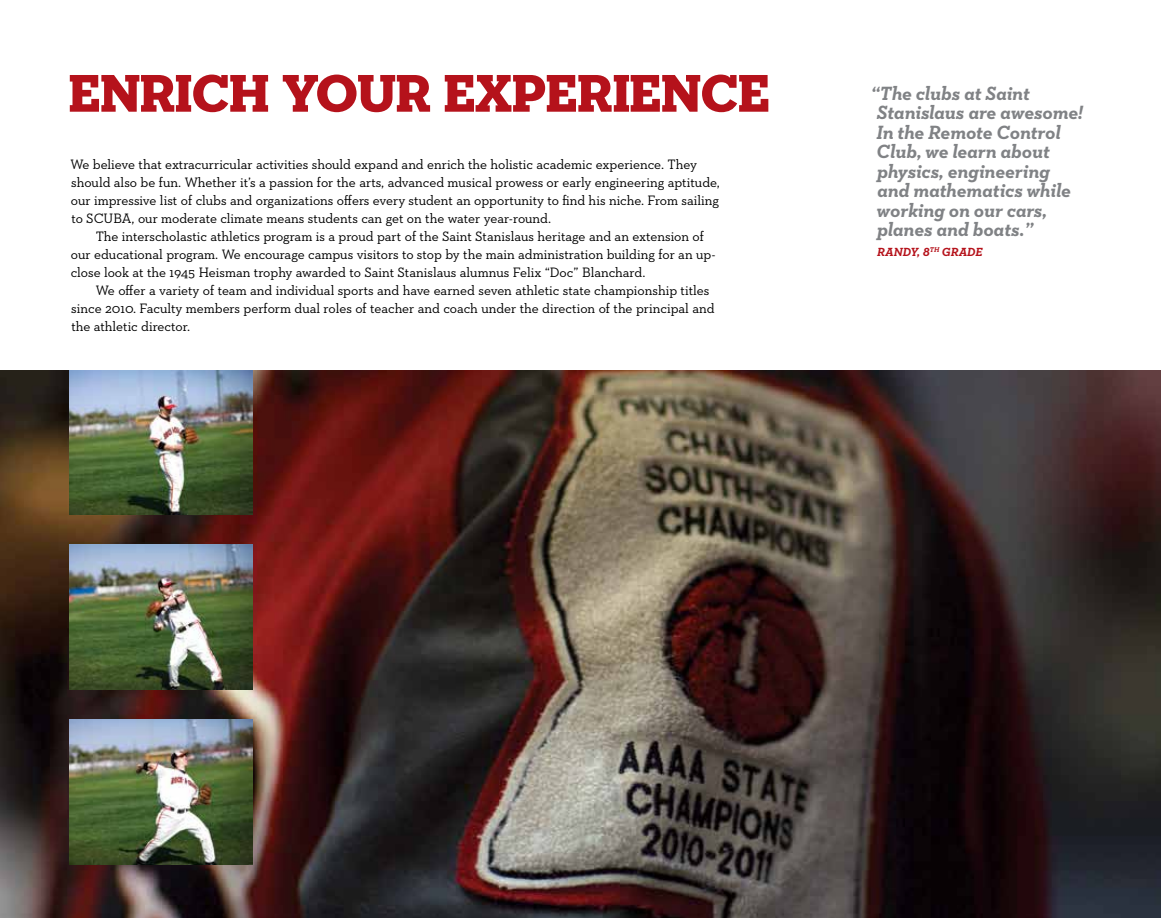
<style>
.page{position:relative;width:1161px;height:918px;background:#fff}
.page>*{position:absolute;margin:0;border:0;box-sizing:border-box;transform-origin:0 0}
.t1{font:54px "Neutraface Slab Display Titling";color:#b5121b}
.t2{font:italic 700 19.5px/19.5px "Neutraface Slab Text";letter-spacing:-.005em;color:#808285}
.t3{font:13.8px/18px "Neutraface Slab Text";letter-spacing:-.005em;color:#000}
.t4{font:italic 700 12px "Neutraface Slab Text";letter-spacing:.01em;color:#b5121b}
</style>
<div class="page">
<img style="left:0;top:371px;width:1161px;height:547px">
<img style="left:69px;top:719px;width:184px;height:145px">
<img style="left:69px;top:544px;width:184px;height:146px">
<img style="left:69px;top:371px;width:184px;height:144px">
<h1 class="t1" style="left:69px;top:59px;width:702px">ENRICH YOUR EXPERIENCE</h1>
<h2 class="t2" style="left:871px;top:83px;width:214px">“The clubs at Saint<br>Stanislaus are awesome!<br>In the Remote Control<br>Club, we learn about physics, engineering<br>and mathematics while working on our cars, planes and boats.”</h2>
<p class="t4" style="left:877px;top:244px;width:107px">Randy, 8<sup>th</sup> grade</p>
<p class="t3" style="left:70px;top:155px;width:651px">We believe that extracurricular activities should expand and enrich the holistic academic experience. They should also be fun. Whether it’s a passion for the arts, advanced musical prowess or early engineering aptitude, our impressive list of clubs and organizations offers every student an opportunity to find his niche. From sailing to SCUBA, our moderate climate means students can get on the water year-round.</p>
<p class="t3" style="left:71px;top:227px;width:647px;text-indent:25px">The interscholastic athletics program is a proud part of the Saint Stanislaus heritage and an extension of our educational program. We encourage campus visitors to stop by the main administration building for an up&shy;close look at the 1945 Heisman trophy awarded to Saint Stanislaus alumnus Felix “Doc” Blanchard.</p>
<p class="t3" style="left:71px;top:281px;width:645px;text-indent:25px">We offer a variety of team and individual sports and have earned seven athletic state championship titles since 2010. Faculty members perform dual roles of teacher and coach under the direction of the principal and the athletic director.</p>
</div>
